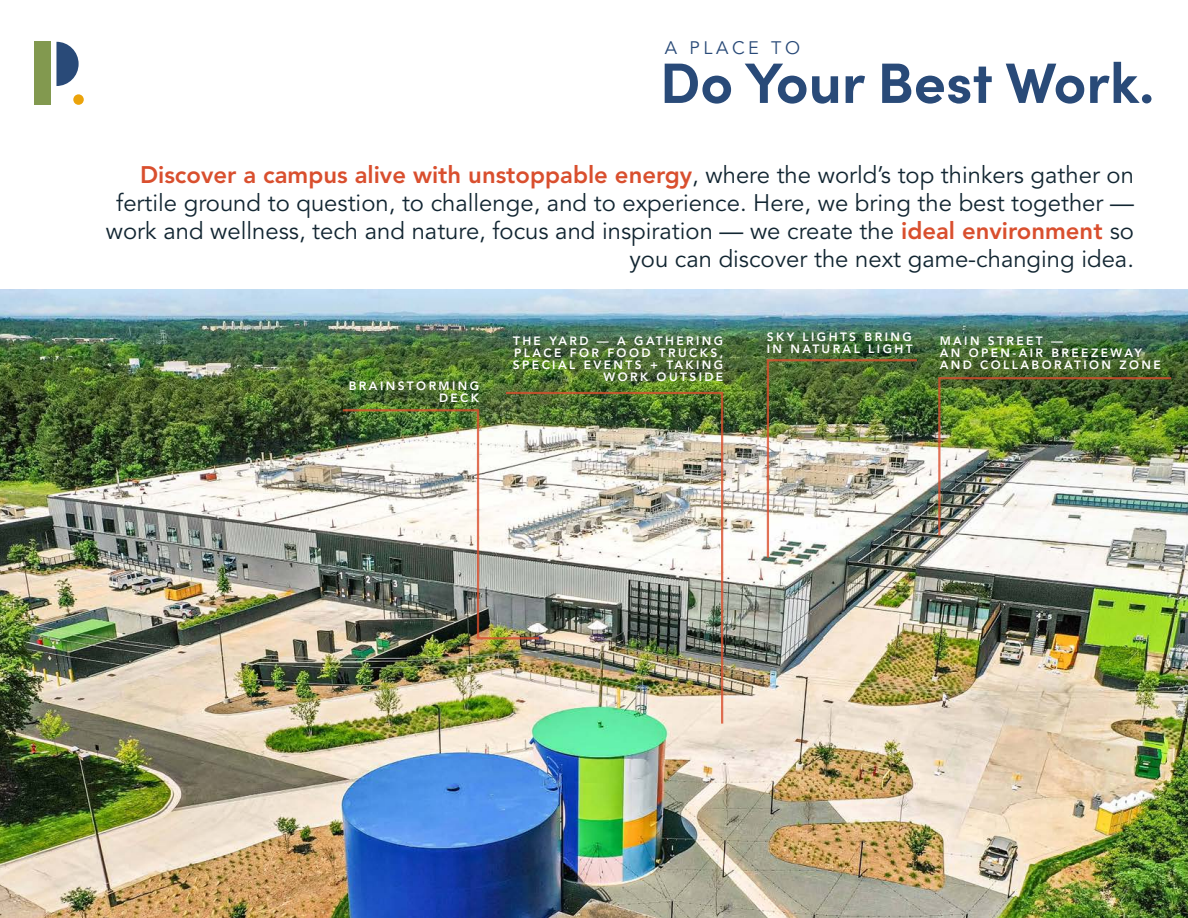
<style>
.page{position:relative;width:1188px;height:918px;background:#fff}
.page>*{position:absolute;margin:0;border:0;box-sizing:border-box;transform-origin:0 0}
.t1{font:700 57px "Sofia Pro";color:#294a78}
.t2{font:23.85px/27.9px "Avenir LT Std";color:#122632;text-align:right}
.t3{font:18px "Avenir LT Std";letter-spacing:.2em;color:#294a78}
.t4{font:800 12px/12px "Avenir LT Std";letter-spacing:.2em;color:#fff}
.s1{font-weight:800;color:#d94f2e}
</style>
<div class="page">
<img style="left:0;top:290px;width:1188px;height:628px">
<img style="left:937px;top:376px;width:236px;height:161px">
<img style="left:504px;top:391px;width:220px;height:334px">
<img style="left:341px;top:408px;width:200px;height:233px">
<img style="left:766px;top:358px;width:152px;height:201px">
<div style="left:35px;top:42px;width:16px;height:63px;background:#82994f"></div>
<svg style="left:56px;top:42px;width:23px;height:44px"></svg>
<div style="left:73px;top:94px;width:11px;height:11px;background:#eba30a;border-radius:50%"></div>
<p class="t3" style="left:665px;top:38px;width:137px">A PLACE TO</p>
<p class="t1" style="left:660px;top:39px;width:496px">Do Your Best Work.</p>
<p class="t2" style="left:106px;top:162px;width:1030px"><span class="s1">Discover a campus alive with unstoppable energy</span>, where the world’s top thinkers gather on fertile ground to question, to challenge, and to experience. Here, we bring the best together — work and wellness, tech and nature, focus and inspiration — we create the <span class="s1">ideal environment</span> so you can discover the next game-changing idea.</p>
<p class="t4" style="left:349px;top:380px;width:132px;text-align:right">BRAINSTORMING<br>DECK</p>
<p class="t4" style="left:513px;top:335px;width:212px;text-align:right">THE YARD — A GATHERING<br>PLACE FOR FOOD TRUCKS,<br>SPECIAL EVENTS + TAKING<br>WORK OUTSIDE</p>
<p class="t4" style="left:767px;top:330px;width:147px">SKY LIGHTS BRING<br>IN NATURAL LIGHT</p>
<p class="t4" style="left:940px;top:335px;width:223px">MAIN STREET —<br>AN OPEN-AIR BREEZEWAY<br>AND COLLABORATION ZONE</p>
</div>
